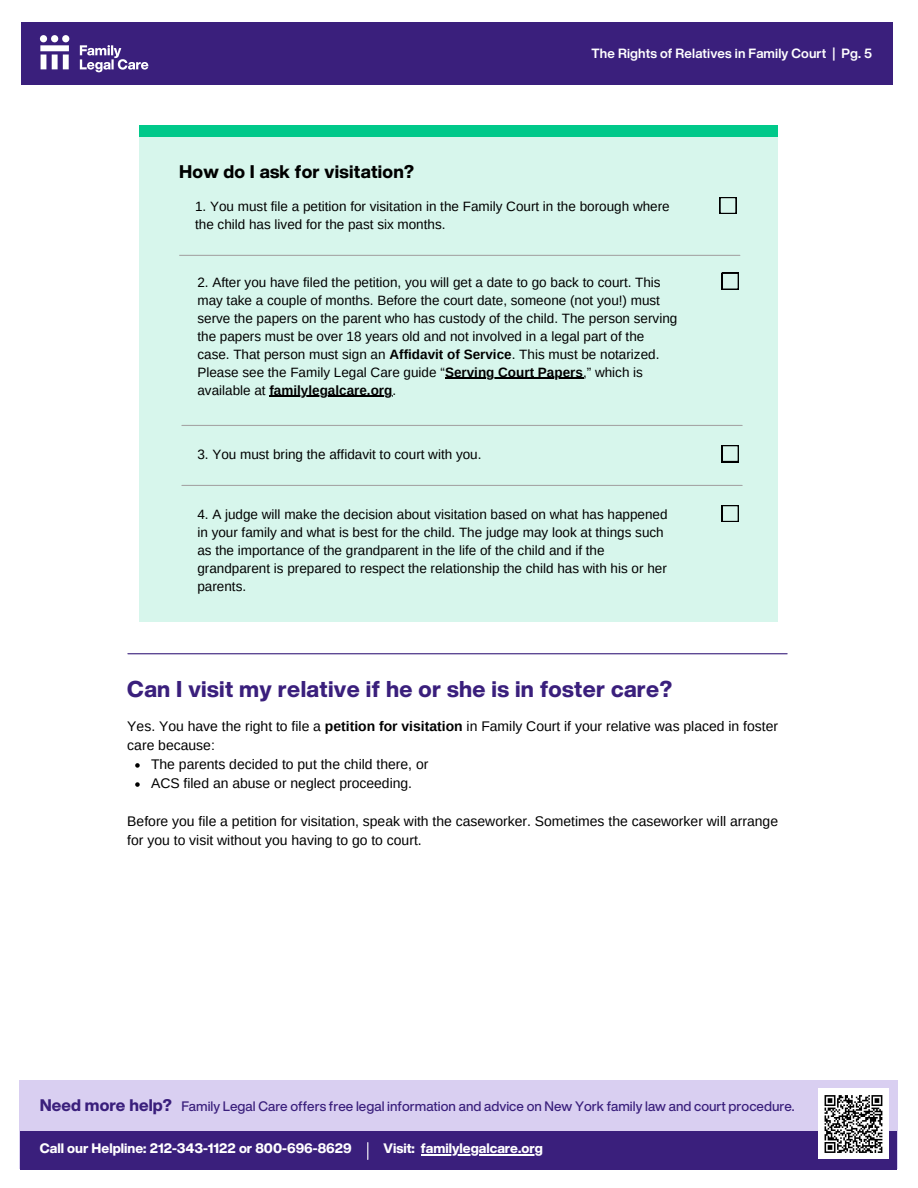
<style>
.page{position:relative;width:918px;height:1188px;background:#fff}
.page>*{position:absolute;margin:0;border:0;box-sizing:border-box;transform-origin:0 0}
.t1{font:800 22.5px "Helvetica Now Display";letter-spacing:.015em;color:#3a1f7c}
.t2{font:800 18px "Helvetica Now Display";letter-spacing:.015em;color:#000}
.t3{font:13.95px/19.2px "Arimo";color:#000}
.t4{font:13.5px/18px "Arimo";color:#000}
.t5{font:500 13.5px "Helvetica Now Display";color:#3a1f7c}
.t6{font:800 13.5px "Helvetica Now Display";color:#fff}
.t7{font:700 13.2px "Helvetica Now Display";letter-spacing:.01em;color:#fff}
.s1{font-weight:700}
.s2{font-weight:800;font-size:16.5px}
</style>
<div class="page">
<div style="left:21px;top:22px;width:872px;height:63px;background:#3a1f7c"></div>
<svg style="left:40px;top:35px;width:108px;height:37px"></svg>
<div style="left:19px;top:1080px;width:879px;height:89px;background:#d9cff1"></div>
<div style="left:20px;top:1131px;width:876px;height:38px;background:#3a1f7c"></div>
<hr style="left:421px;top:1154px;width:122px;height:2px;background:#fff">
<svg style="left:367px;top:1143px;width:1px;height:16px"></svg>
<div style="left:818px;top:1088px;width:71px;height:71px;background:#fff"></div>
<svg style="left:824px;top:1095px;width:59px;height:58px"></svg>
<div style="left:139px;top:129px;width:639px;height:493px;background:#d7f6ec"></div>
<div style="left:139px;top:126px;width:639px;height:11px;background:#00c98a"></div>
<svg style="left:720px;top:197px;width:16px;height:17px"></svg>
<hr style="left:180px;top:255px;width:560px;height:1px;background:#a6a6a6">
<svg style="left:722px;top:273px;width:17px;height:17px"></svg>
<hr style="left:445px;top:378px;width:138px;height:1px;background:#000">
<hr style="left:269px;top:396px;width:124px;height:1px;background:#000">
<hr style="left:182px;top:425px;width:560px;height:1px;background:#a6a6a6">
<svg style="left:722px;top:445px;width:17px;height:17px"></svg>
<hr style="left:182px;top:485px;width:560px;height:1px;background:#a6a6a6">
<svg style="left:722px;top:505px;width:17px;height:17px"></svg>
<hr style="left:128px;top:653px;width:659px;height:1px;background:#3a1f7c">
<svg style="left:135px;top:763px;width:5px;height:5px"></svg>
<svg style="left:135px;top:782px;width:5px;height:5px"></svg>
<p class="t7" style="left:592px;top:43px;width:282px">The Rights of Relatives in Family Court | Pg. 5</p>
<h2 class="t2" style="left:179px;top:158px;width:237px">How do I ask for visitation?</h2>
<p class="t4" style="left:195px;top:197px;width:476px">1. You must file a petition for visitation in the Family Court in the borough where the child has lived for the past six months.</p>
<p class="t4" style="left:197px;top:273px;width:481px">2. After you have filed the petition, you will get a date to go back to court. This may take a couple of months. Before the court date, someone (not you!) must serve the papers on the parent who has custody of the child. The person serving the papers must be over 18 years old and not involved in a legal part of the case. That person must sign an <span class="s1">Affidavit of Service</span>. This must be notarized.<br>Please see the Family Legal Care guide “<span class="s1">Serving Court Papers</span>,” which is available at <span class="s1">familylegalcare.org</span>.</p>
<p class="t4" style="left:197px;top:445px;width:286px">3. You must bring the affidavit to court with you.</p>
<p class="t4" style="left:197px;top:505px;width:472px">4. A judge will make the decision about visitation based on what has happened in your family and what is best for the child. The judge may look at things such as the importance of the grandparent in the life of the child and if the grandparent is prepared to respect the relationship the child has with his or her parents.</p>
<h1 class="t1" style="left:127px;top:672px;width:546px">Can I visit my relative if he or she is in foster care?</h1>
<p class="t3" style="left:127px;top:716px;width:652px">Yes. You have the right to file a <span class="s1">petition for visitation</span> in Family Court if your relative was placed in foster care because:</p>
<p class="t3" style="left:151px;top:754px;width:279px">The parents decided to put the child there, or<br>ACS filed an abuse or neglect proceeding.</p>
<p class="t3" style="left:127px;top:812px;width:652px">Before you file a petition for visitation, speak with the caseworker. Sometimes the caseworker will arrange for you to visit without you having to go to court.</p>
<p class="t5" style="left:40px;top:1096px;width:756px"><span class="s2">Need more help?</span> Family Legal Care offers free legal information and advice on New York family law and court procedure.</p>
<p class="t6" style="left:40px;top:1138px;width:313px">Call our Helpline: 212-343-1122 or 800-696-8629</p>
<p class="t6" style="left:383px;top:1138px;width:161px">Visit: familylegalcare.org</p>
</div>
